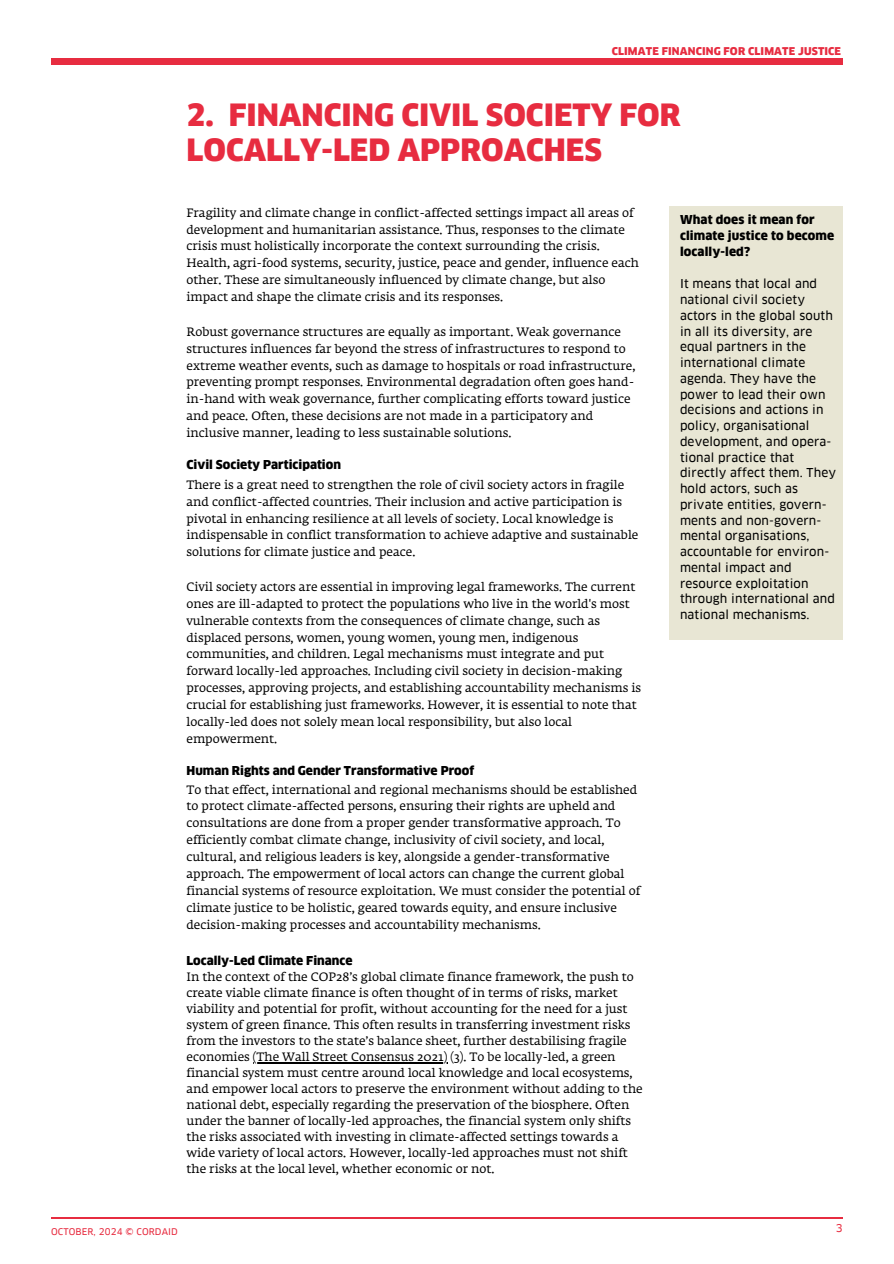
<style>
.page{position:relative;width:894px;height:1264px;background:#fff}
.page>*{position:absolute;margin:0;border:0;box-sizing:border-box;transform-origin:0 0}
.t1{font:900 30px/34.8px "Clan Offc";color:#e72c40}
.t2{font:12px/16.8px "Fedra Serif A Std";color:#000}
.t3{font:12px/15.8px "Clan Offc News";letter-spacing:.01em;color:#000}
.t4{font:900 12px/15.8px "Clan Offc";color:#000}
.t5{font:900 10.5px "Clan Offc";letter-spacing:.015em;color:#e72c40}
.t6{font:10.5px "Clan Offc News";color:#e72c40}
.t7{font:9px "Clan Offc News";letter-spacing:.01em;color:#e72c40}
</style>
<div class="page">
<div style="left:51px;top:59px;width:791px;height:6px;background:#e72c40"></div>
<hr style="left:51px;top:1216px;width:790px;height:2px;background:#e72c40">
<div style="left:668px;top:206px;width:174px;height:433px;background:#e8e6d4"></div>
<hr style="left:253px;top:1062px;width:194px;height:1px;background:#000">
<p class="t5" style="left:611px;top:47px;width:231px">CLIMATE FINANCING FOR CLIMATE JUSTICE</p>
<h2 class="t1" style="left:186px;top:100px;width:495px">2. FINANCING CIVIL SOCIETY FOR<br>LOCALLY-LED APPROACHES</h2>
<h4 class="t2" style="left:186px;top:205px;width:454px">Fragility and climate change in conflict-affected settings impact all areas of development and humanitarian assistance. Thus, responses to the climate crisis must holistically incorporate the context surrounding the crisis.<br>Health, agri-food systems, security, justice, peace and gender, influence each other. These are simultaneously influenced by climate change, but also impact and shape the climate crisis and its responses.</h4>
<h1 class="t2" style="left:186px;top:324px;width:450px">Robust governance structures are equally as important. Weak governance structures influences far beyond the stress of infrastructures to respond to extreme weather events, such as damage to hospitals or road infrastructure, preventing prompt responses. Environmental degradation often goes hand&shy;in-hand with weak governance, further complicating efforts toward justice and peace. Often, these decisions are not made in a participatory and inclusive manner, leading to less sustainable solutions.</h1>
<h3 class="t2" style="left:186px;top:477px;width:453px">There is a great need to strengthen the role of civil society actors in fragile and conflict-affected countries. Their inclusion and active participation is pivotal in enhancing resilience at all levels of society. Local knowledge is indispensable in conflict transformation to achieve adaptive and sustainable solutions for climate justice and peace.</h3>
<h3 class="t2" style="left:186px;top:579px;width:456px">Civil society actors are essential in improving legal frameworks. The current ones are ill-adapted to protect the populations who live in the world's most vulnerable contexts from the consequences of climate change, such as displaced persons, women, young women, young men, indigenous communities, and children. Legal mechanisms must integrate and put forward locally-led approaches. Including civil society in decision-making processes, approving projects, and establishing accountability mechanisms is crucial for establishing just frameworks. However, it is essential to note that locally-led does not solely mean local responsibility, but also local empowerment.</h3>
<h2 class="t2" style="left:186px;top:781px;width:455px">To that effect, international and regional mechanisms should be established to protect climate-affected persons, ensuring their rights are upheld and consultations are done from a proper gender transformative approach. To efficiently combat climate change, inclusivity of civil society, and local, cultural, and religious leaders is key, alongside a gender-transformative approach. The empowerment of local actors can change the current global financial systems of resource exploitation. We must consider the potential of climate justice to be holistic, geared towards equity, and ensure inclusive decision-making processes and accountability mechanisms.</h2>
<h3 class="t4" style="left:186px;top:458px;width:156px">Civil Society Participation</h3>
<h2 class="t4" style="left:186px;top:764px;width:289px">Human Rights and Gender Transformative Proof</h2>
<h3 class="t4" style="left:186px;top:953px;width:167px">Locally-Led Climate Finance</h3>
<p class="t2" style="left:186px;top:970px;width:457px;line-height:16px">In the context of the COP28’s global climate finance framework, the push to create viable climate finance is often thought of in terms of risks, market viability and potential for profit, without accounting for the need for a just system of green finance. This often results in transferring investment risks from the investors to the state’s balance sheet, further destabilising fragile economies (The Wall Street Consensus 2021) (3). To be locally-led, a green financial system must centre around local knowledge and local ecosystems, and empower local actors to preserve the environment without adding to the national debt, especially regarding the preservation of the biosphere. Often under the banner of locally-led approaches, the financial system only shifts the risks associated with investing in climate-affected settings towards a wide variety of local actors. However, locally-led approaches must not shift the risks at the local level, whether economic or not.</p>
<h3 class="t4" style="left:679px;top:213px;width:156px">What does it mean for climate justice to become locally-led?</h3>
<h3 class="t3" style="left:679px;top:277px;width:157px">It means that local and national civil society actors in the global south in all its diversity, are equal partners in the international climate agenda. They have the power to lead their own decisions and actions in policy, organisational development, and opera&shy;tional practice that directly affect them. They hold actors, such as private entities, govern&shy;ments and non-govern&shy;mental organisations, accountable for environ&shy;mental impact and resource exploitation through international and national mechanisms.</h3>
<h2 class="t7" style="left:51px;top:1227px;width:128px">OCTOBER, 2024 © CORDAID</h2>
<h3 class="t6" style="left:835px;top:1223px;width:8px">3</h3>
</div>
